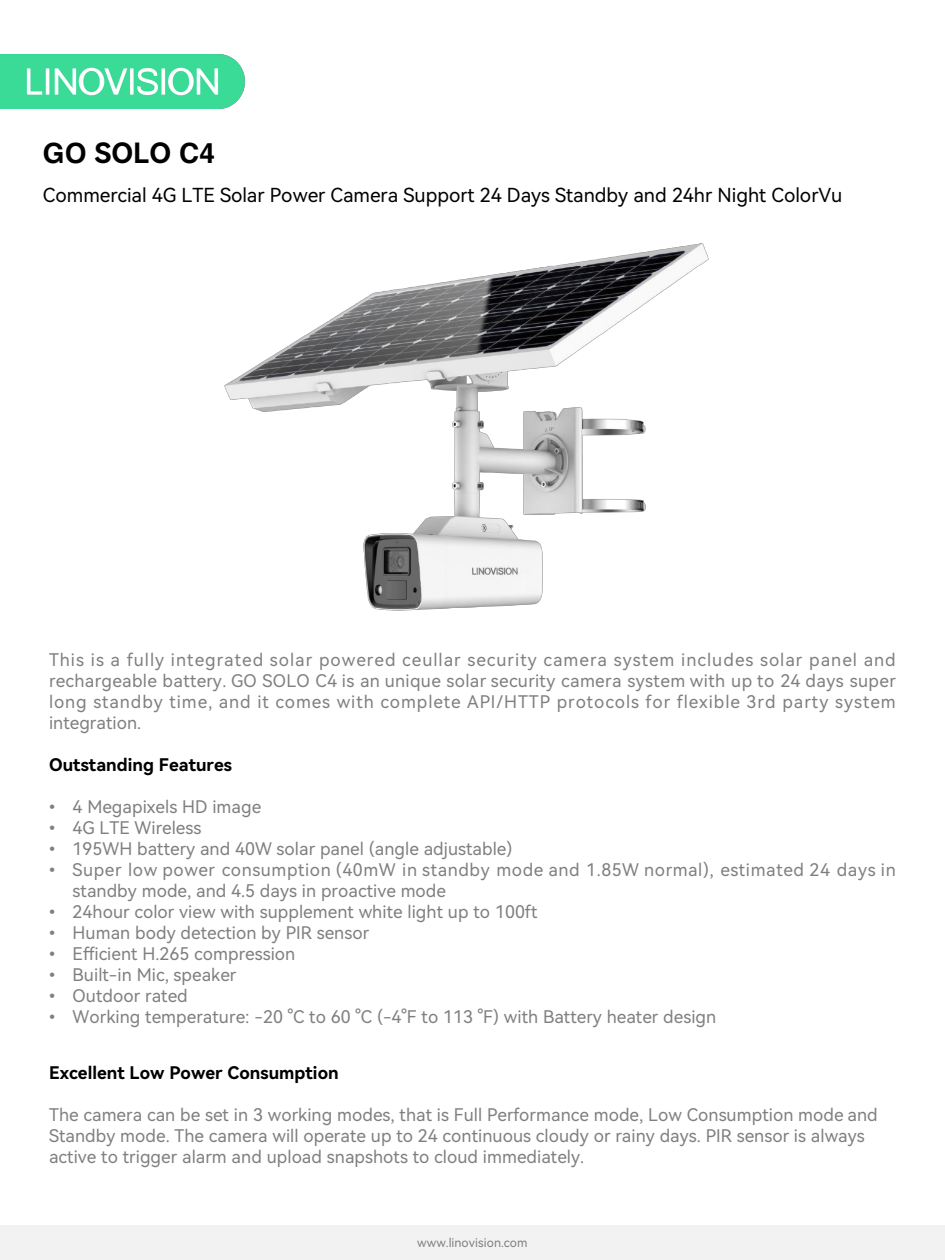
<style>
.page{position:relative;width:945px;height:1260px;background:#fff}
.page>*{position:absolute;margin:0;border:0;box-sizing:border-box;transform-origin:0 0}
.t1{font:700 27.82px "Helvetica";color:#000}
.t2{font:19.43px "Harmony OS Sans SC";color:#000}
.t3{font:17.32px/21px "Harmony OS Sans SC";color:#7f7f7f;text-align:justify}
.t4{font:17.32px/21px "Harmony OS Sans SC";letter-spacing:.035em;color:#7f7f7f}
.t5{font:17.32px "Harmony OS Sans SC Bold";letter-spacing:.005em;color:#000}
.t6{font:12.08px "Harmony OS Sans SC";letter-spacing:.005em;color:#7f7f7f}
.s1{font-family:"Harmony OS Sans SC Bold";font-weight:400}
.s2{font-family:"Arial"}
</style>
<div class="page">
<div style="left:0;top:1225px;width:945px;height:35px;background:#f2f2f2"></div>
<img style="left:0;top:55px;width:245px;height:53px">
<img style="left:224px;top:243px;width:484px;height:367px">
<h1 class="t1" style="left:43px;top:143px;width:174px">GO <span class="s1">SOLO</span> C4</h1>
<p class="t2" style="left:43px;top:185px;width:801px">Commercial 4G LTE Solar Power Camera Support 24 Days Standby and 24hr Night ColorVu</p>
<p class="t3" style="left:49px;top:650px;width:849px">This is a fully integrated solar powered ceullar security camera system includes solar panel and rechargeable battery. GO SOLO C4 is an unique solar security camera system with up to 24 days super long standby time, and it comes with complete API/HTTP protocols for flexible 3rd party system integration.</p>
<p class="t5" style="left:49px;top:757px;width:185px">Outstanding Features</p>
<p class="t3" style="left:49px;top:797px;width:214px"><span class="s2">•</span> 4 Megapixels HD image</p>
<p class="t3" style="left:49px;top:818px;width:154px"><span class="s2">•</span> 4G LTE Wireless</p>
<p class="t3" style="left:49px;top:839px;width:465px"><span class="s2">•</span> 195WH battery and 40W solar panel (angle adjustable)</p>
<p class="t4" style="left:73px;top:860px;width:825px;text-indent:-24px"><span class="s2">•</span> Super low power consumption (40mW in standby mode and 1.85W normal), estimated 24 days in standby mode, and 4.5 days in proactive mode</p>
<p class="t3" style="left:49px;top:902px;width:490px"><span class="s2">•</span> 24hour color view with supplement white light up to 100ft</p>
<p class="t3" style="left:49px;top:923px;width:322px"><span class="s2">•</span> Human body detection by PIR sensor</p>
<p class="t3" style="left:49px;top:944px;width:248px"><span class="s2">•</span> Efficient H.265 compression</p>
<p class="t3" style="left:49px;top:965px;width:189px"><span class="s2">•</span> Built-in Mic, speaker</p>
<p class="t3" style="left:49px;top:986px;width:140px"><span class="s2">•</span> Outdoor rated</p>
<p class="t3" style="left:49px;top:1007px;width:669px"><span class="s2">•</span> Working temperature: -20 °C to 60 °C (-4°F to 113 °F) with Battery heater design</p>
<p class="t5" style="left:49px;top:1064px;width:291px">Excellent Low Power Consumption</p>
<p class="t3" style="left:49px;top:1104px;width:830px;text-align:left">The camera can be set in 3 working modes, that is Full Performance mode, Low Consumption mode and<br>Standby mode. The camera will operate up to 24 continuous cloudy or rainy days. PIR sensor is always active to trigger alarm and upload snapshots to cloud immediately.</p>
<p class="t6" style="left:417px;top:1236px;width:112px">www.linovision.com</p>
</div>
